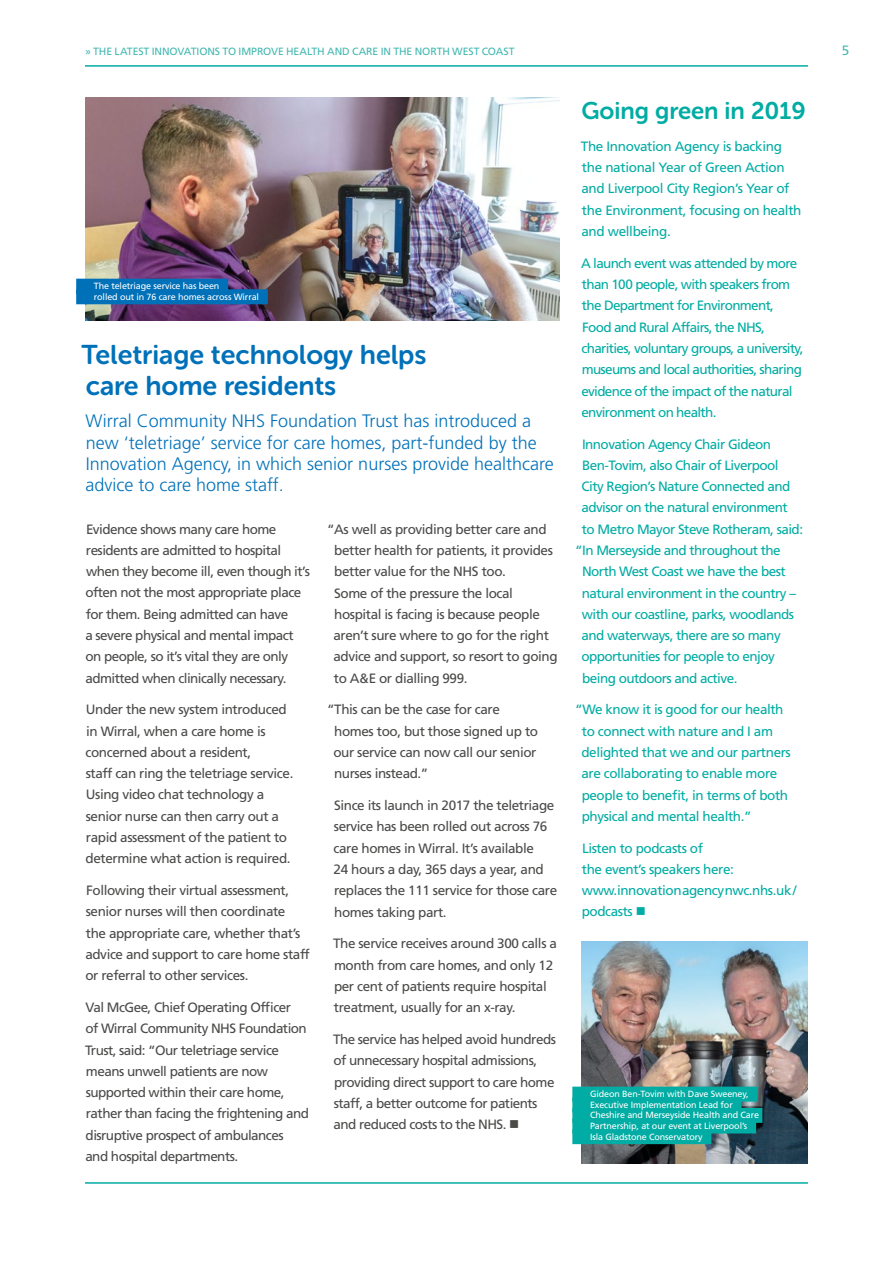
<style>
.page{position:relative;width:893px;height:1263px;background:#fff}
.page>*{position:absolute;margin:0;border:0;box-sizing:border-box;transform-origin:0 0}
.t1{font:27px/32px "Museo Sans Rounded 700";color:#0071b9}
.t2{font:24px "Museo Sans Rounded 700";color:#00aca3}
.t3{font:300 18px/21.3px "Frutiger LT Std";color:#0071b9}
.t4{font:13.5px/21.3px "Frutiger LT Std";letter-spacing:-.03em;color:#4a4a49}
.t5{font:13.5px/21.3px "Frutiger LT Std";letter-spacing:-.04em;color:#00aca3}
.t6{font:13.5px "Frutiger LT Std";color:#43b8b1}
.t7{font:10.5px "Frutiger LT Std";letter-spacing:-.005em;color:#43b8b1}
.t8{font:9px/10.6px "Frutiger LT Std";letter-spacing:-.015em;color:#fff}
</style>
<div class="page">
<img style="left:85px;top:98px;width:475px;height:222px">
<div style="left:76px;top:279px;width:152px;height:15px;background:#0071b9"></div>
<div style="left:76px;top:289px;width:192px;height:15px;background:#0071b9"></div>
<img style="left:581px;top:941px;width:227px;height:223px">
<div style="left:572px;top:1086px;width:185px;height:15px;background:#00aca3"></div>
<div style="left:572px;top:1097px;width:169px;height:15px;background:#00aca3"></div>
<div style="left:572px;top:1108px;width:190px;height:15px;background:#00aca3"></div>
<div style="left:572px;top:1118px;width:184px;height:15px;background:#00aca3"></div>
<div style="left:572px;top:1129px;width:139px;height:15px;background:#00aca3"></div>
<hr style="left:85px;top:65px;width:723px;height:2px;background:#00aca3">
<hr style="left:85px;top:1182px;width:723px;height:2px;background:#00aca3">
<p class="t7" style="left:85px;top:45px;width:431px">» THE LATEST INNOVATIONS TO IMPROVE HEALTH AND CARE IN THE NORTH WEST COAST</p>
<p class="t6" style="left:842px;top:43px;width:9px">5</p>
<p class="t8" style="left:94px;top:281px;width:167px">The teletriage service has been<br>rolled out in 76 care homes across Wirral</p>
<h1 class="t1" style="left:81px;top:338px;width:347px">Teletriage technology helps care home residents</h1>
<h3 class="t3" style="left:86px;top:411px;width:470px">Wirral Community NHS Foundation Trust has introduced a new ‘teletriage’ service for care homes, part-funded by the Innovation Agency, in which senior nurses provide healthcare advice to care home staff.</h3>
<p class="t4" style="left:85px;top:518px;width:226px">Evidence shows many care home residents are admitted to hospital when they become ill, even though it’s often not the most appropriate place for them. Being admitted can have<br>a severe physical and mental impact on people, so it’s vital they are only admitted when clinically necessary.</p>
<p class="t4" style="left:85px;top:699px;width:209px">Under the new system introduced in Wirral, when a care home is concerned about a resident,<br>staff can ring the teletriage service.<br>Using video chat technology a senior nurse can then carry out a rapid assessment of the patient to determine what action is required.</p>
<p class="t4" style="left:85px;top:880px;width:226px">Following their virtual assessment, senior nurses will then coordinate<br>the appropriate care, whether that’s advice and support to care home staff or referral to other services.</p>
<p class="t4" style="left:85px;top:997px;width:226px">Val McGee, Chief Operating Officer<br>of Wirral Community NHS Foundation Trust, said: “Our teletriage service means unwell patients are now supported within their care home, rather than facing the frightening and disruptive prospect of ambulances and hospital departments.</p>
<p class="t4" style="left:333px;top:518px;width:226px;text-indent:-6px">“As well as providing better care and better health for patients, it provides better value for the NHS too.<br>Some of the pressure the local hospital is facing is because people aren’t sure where to go for the right advice and support, so resort to going to A&amp;E or dialling 999.</p>
<p class="t4" style="left:333px;top:699px;width:206px;text-indent:-6px">“This can be the case for care homes too, but those signed up to our service can now call our senior nurses instead.”</p>
<p class="t4" style="left:333px;top:795px;width:225px">Since its launch in 2017 the teletriage service has been rolled out across 76 care homes in Wirral. It’s available<br>24 hours a day, 365 days a year, and replaces the 111 service for those care homes taking part.</p>
<p class="t4" style="left:333px;top:933px;width:225px">The service receives around 300 calls a month from care homes, and only 12 per cent of patients require hospital treatment, usually for an x-ray.</p>
<p class="t4" style="left:333px;top:1029px;width:224px">The service has helped avoid hundreds of unnecessary hospital admissions, providing direct support to care home staff, a better outcome for patients and reduced costs to the NHS. ■</p>
<h2 class="t2" style="left:581px;top:97px;width:226px">Going green in 2019</h2>
<p class="t5" style="left:581px;top:136px;width:222px">The Innovation Agency is backing the national Year of Green Action and Liverpool City Region’s Year of the Environment, focusing on health and wellbeing.</p>
<p class="t5" style="left:581px;top:253px;width:224px">A launch event was attended by more than 100 people, with speakers from the Department for Environment, Food and Rural Affairs, the NHS, charities, voluntary groups, a university, museums and local authorities, sharing evidence of the impact of the natural environment on health.</p>
<p class="t5" style="left:582px;top:433px;width:191px">Innovation Agency Chair Gideon</p>
<p class="t5" style="left:582px;top:455px;width:198px">Ben-Tovim, also Chair of Liverpool</p>
<p class="t5" style="left:582px;top:476px;width:210px">City Region’s Nature Connected and</p>
<p class="t5" style="left:581px;top:497px;width:208px">advisor on the natural environment</p>
<p class="t5" style="left:582px;top:518px;width:223px">to Metro Mayor Steve Rotheram, said:</p>
<p class="t5" style="left:575px;top:540px;width:207px">“In Merseyside and throughout the</p>
<p class="t5" style="left:582px;top:561px;width:205px">North West Coast we have the best</p>
<p class="t5" style="left:582px;top:582px;width:216px">natural environment in the country –</p>
<p class="t5" style="left:582px;top:603px;width:214px">with our coastline, parks, woodlands</p>
<p class="t5" style="left:581px;top:625px;width:201px">and waterways, there are so many</p>
<p class="t5" style="left:581px;top:646px;width:195px">opportunities for people to enjoy</p>
<p class="t5" style="left:582px;top:667px;width:157px">being outdoors and active.</p>
<p class="t5" style="left:581px;top:699px;width:211px;text-indent:-6px">“We know it is good for our health to connect with nature and I am delighted that we and our partners are collaborating to enable more people to benefit, in terms of both physical and mental health.”</p>
<p class="t5" style="left:582px;top:837px;width:216px">Listen to podcasts of<br>the event’s speakers here: www.innovationagencynwc.nhs.uk/ podcasts ■</p>
<p class="t8" style="left:590px;top:1089px;width:170px">Gideon Ben-Tovim with Dave Sweeney, Executive Implementation Lead for Cheshire and Merseyside Health and Care Partnership, at our event at Liverpool’s Isla Gladstone Conservatory</p>
</div>
